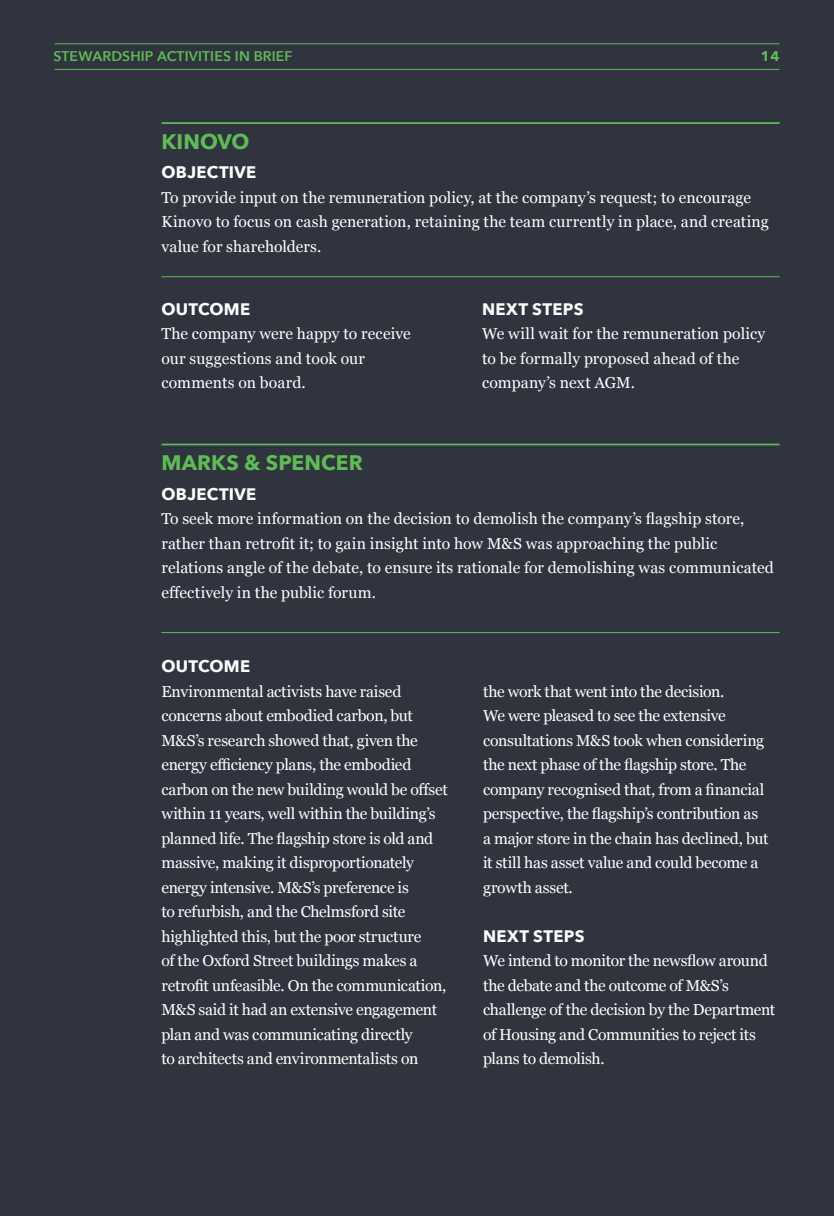
<style>
.page{position:relative;width:834px;height:1216px;background:#fff}
.page>*{position:absolute;margin:0;border:0;box-sizing:border-box;transform-origin:0 0}
.t1{font:700 21px "Avenir Next";letter-spacing:.005em;color:#5ebc55}
.t2{font:700 16.62px "Avenir Next";letter-spacing:.015em;color:#fff}
.t3{font:15.75px/24.5px "Georgia";letter-spacing:-.01em;color:#fff}
.t4{font:600 14px "Avenir Next";letter-spacing:.01em;color:#5ebc55}
.t5{font:700 14px "Avenir Next";color:#5ebc55}
</style>
<div class="page">
<div style="left:0;top:0;width:833px;height:1215px;background:#30343e"></div>
<hr style="left:161px;top:122px;width:618px;height:2px;background:#5ebc55">
<hr style="left:161px;top:276px;width:618px;height:1px;background:#5ebc55">
<hr style="left:161px;top:443px;width:618px;height:2px;background:#5ebc55">
<hr style="left:161px;top:632px;width:618px;height:1px;background:#5ebc55">
<hr style="left:55px;top:43px;width:724px;height:1px;background:#5ebc55">
<hr style="left:55px;top:69px;width:724px;height:1px;background:#5ebc55">
<p class="t4" style="left:54px;top:44px;width:240px">STEWARDSHIP ACTIVITIES IN BRIEF</p>
<p class="t5" style="left:760px;top:44px;width:20px">14</p>
<h1 class="t1" style="left:161px;top:123px;width:89px">KINOVO</h1>
<p class="t2" style="left:161px;top:158px;width:96px">OBJECTIVE</p>
<p class="t3" style="left:161px;top:184px;width:608px">To provide input on the remuneration policy, at the company’s request; to encourage<br>Kinovo to focus on cash generation, retaining the team currently in place, and creating value for shareholders.</p>
<p class="t2" style="left:161px;top:294px;width:90px">OUTCOME</p>
<p class="t3" style="left:161px;top:321px;width:251px">The company were happy to receive our suggestions and took our comments on board.</p>
<p class="t2" style="left:482px;top:294px;width:103px">NEXT STEPS</p>
<p class="t3" style="left:482px;top:321px;width:284px">We will wait for the remuneration policy to be formally proposed ahead of the company’s next AGM.</p>
<h1 class="t1" style="left:161px;top:444px;width:203px">MARKS &amp; SPENCER</h1>
<p class="t2" style="left:161px;top:479px;width:96px">OBJECTIVE</p>
<p class="t3" style="left:161px;top:506px;width:614px">To seek more information on the decision to demolish the company’s flagship store, rather than retrofit it; to gain insight into how M&amp;S was approaching the public relations angle of the debate, to ensure its rationale for demolishing was communicated effectively in the public forum.</p>
<p class="t2" style="left:161px;top:652px;width:90px">OUTCOME</p>
<p class="t3" style="left:161px;top:678px;width:288px">Environmental activists have raised concerns about embodied carbon, but M&amp;S’s research showed that, given the energy efficiency plans, the embodied carbon on the new building would be offset within 11 years, well within the building’s planned life. The flagship store is old and massive, making it disproportionately energy intensive. M&amp;S’s preference is<br>to refurbish, and the Chelmsford site highlighted this, but the poor structure<br>of the Oxford Street buildings makes a retrofit unfeasible. On the communication, M&amp;S said it had an extensive engagement plan and was communicating directly<br>to architects and environmentalists on</p>
<p class="t3" style="left:483px;top:678px;width:287px">the work that went into the decision.<br>We were pleased to see the extensive consultations M&amp;S took when considering the next phase of the flagship store. The company recognised that, from a financial perspective, the flagship’s contribution as a major store in the chain has declined, but it still has asset value and could become a growth asset.</p>
<p class="t2" style="left:483px;top:921px;width:103px">NEXT STEPS</p>
<p class="t3" style="left:483px;top:947px;width:293px">We intend to monitor the newsflow around the debate and the outcome of M&amp;S’s challenge of the decision by the Department of Housing and Communities to reject its plans to demolish.</p>
</div>
